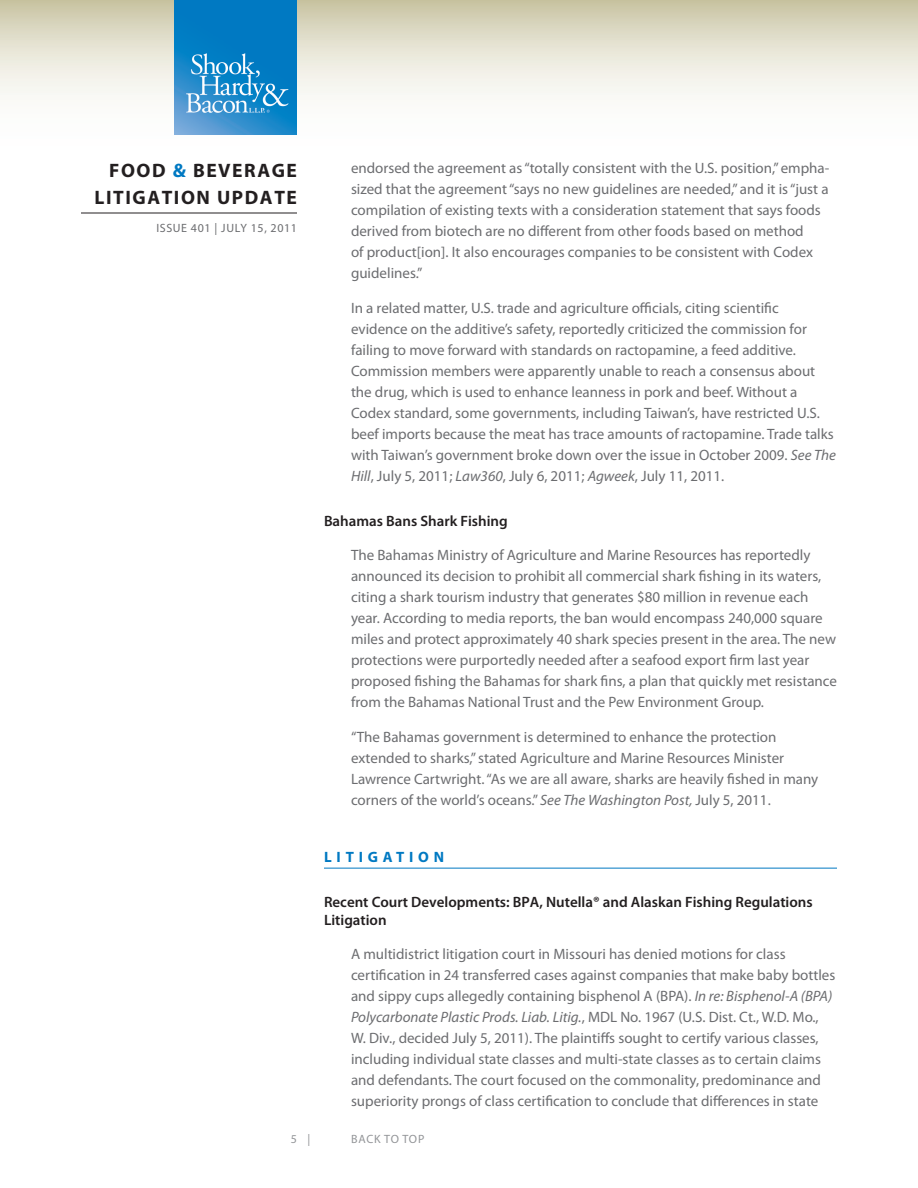
<style>
.page{position:relative;width:918px;height:1188px;background:#fff}
.page>*{position:absolute;margin:0;border:0;box-sizing:border-box;transform-origin:0 0}
.t1{font:700 19.5px/27px "Myriad Pro";letter-spacing:.08em;color:#231f20;text-align:right}
.Body{font:15px/21px "Myriad Pro";color:#6c6d70}
.Subhead{font:600 15px/18px "Myriad Pro";color:#231f20}
.Head{font:700 15px "Myriad Pro";letter-spacing:.32em;color:#0079c2}
.t2{font:12px "Myriad Pro";letter-spacing:.05em;color:#6c6d70}
.t3{font:12px "Myriad Pro";letter-spacing:.06em;color:#939598}
.s1{color:#0079c2}
.s2{font-style:italic}
</style>
<div class="page">
<svg style="left:0;top:0;width:918px;height:135px"></svg>
<hr style="left:81px;top:213px;width:216px;height:1px;background:#231f20">
<img style="left:175px;top:0;width:122px;height:135px">
<hr style="left:324px;top:868px;width:513px;height:1px;background:#0079c2">
<h1 class="t1" style="left:94px;top:156px;width:204px">FOOD <span class="s1">&amp;</span> BEVERAGE<br>LITIGATION UPDATE</h1>
<p class="t2" style="left:156px;top:221px;width:142px">ISSUE 401 | JULY 15, 2011</p>
<p class="Body" style="left:351px;top:157px;width:480px">endorsed the agreement as “totally consistent with the U.S. position,” empha&shy;sized that the agreement “says no new guidelines are needed,” and it is “just a compilation of existing texts with a consideration statement that says foods derived from biotech are no different from other foods based on method<br>of product[ion]. It also encourages companies to be consistent with Codex guidelines.”</p>
<p class="Body" style="left:351px;top:297px;width:487px">In a related matter, U.S. trade and agriculture officials, citing scientific evidence on the additive’s safety, reportedly criticized the commission for failing to move forward with standards on ractopamine, a feed additive.<br>Commission members were apparently unable to reach a consensus about the drug, which is used to enhance leanness in pork and beef. Without a Codex standard, some governments, including Taiwan’s, have restricted U.S. beef imports because the meat has trace amounts of ractopamine. Trade talks with Taiwan’s government broke down over the issue in October 2009. <span class="s2">See The Hill</span>, July 5, 2011; <span class="s2">Law360</span>, July 6, 2011; <span class="s2">Agweek</span>, July 11, 2011.</p>
<p class="Subhead" style="left:324px;top:511px;width:185px">Bahamas Bans Shark Fishing</p>
<p class="Body" style="left:351px;top:544px;width:488px">The Bahamas Ministry of Agriculture and Marine Resources has reportedly announced its decision to prohibit all commercial shark fishing in its waters, citing a shark tourism industry that generates $80 million in revenue each year. According to media reports, the ban would encompass 240,000 square miles and protect approximately 40 shark species present in the area. The new protections were purportedly needed after a seafood export firm last year proposed fishing the Bahamas for shark fins, a plan that quickly met resistance from the Bahamas National Trust and the Pew Environment Group.</p>
<p class="Body" style="left:351px;top:726px;width:469px">“The Bahamas government is determined to enhance the protection extended to sharks,” stated Agriculture and Marine Resources Minister Lawrence Cartwright. “As we are all aware, sharks are heavily fished in many corners of the world’s oceans.” <span class="s2">See The Washington Post,</span> July 5, 2011.</p>
<p class="Head" style="left:324px;top:847px;width:122px">LITIGATION</p>
<p class="Subhead" style="left:324px;top:892px;width:490px">Recent Court Developments: BPA, Nutella® and Alaskan Fishing Regulations<br>Litigation</p>
<p class="Body" style="left:351px;top:943px;width:486px">A multidistrict litigation court in Missouri has denied motions for class certification in 24 transferred cases against companies that make baby bottles and sippy cups allegedly containing bisphenol A (BPA). <span class="s2">In re: Bisphenol-A (BPA)<br>Polycarbonate Plastic Prods. Liab. Litig.</span>, MDL No. 1967 (U.S. Dist. Ct., W.D. Mo., W. Div., decided July 5, 2011). The plaintiffs sought to certify various classes, including individual state classes and multi-state classes as to certain claims and defendants. The court focused on the commonality, predominance and superiority prongs of class certification to conclude that differences in state</p>
<p class="t3" style="left:291px;top:1132px;width:21px">5 |</p>
<p class="t3" style="left:351px;top:1132px;width:75px">BACK TO TOP</p>
</div>
